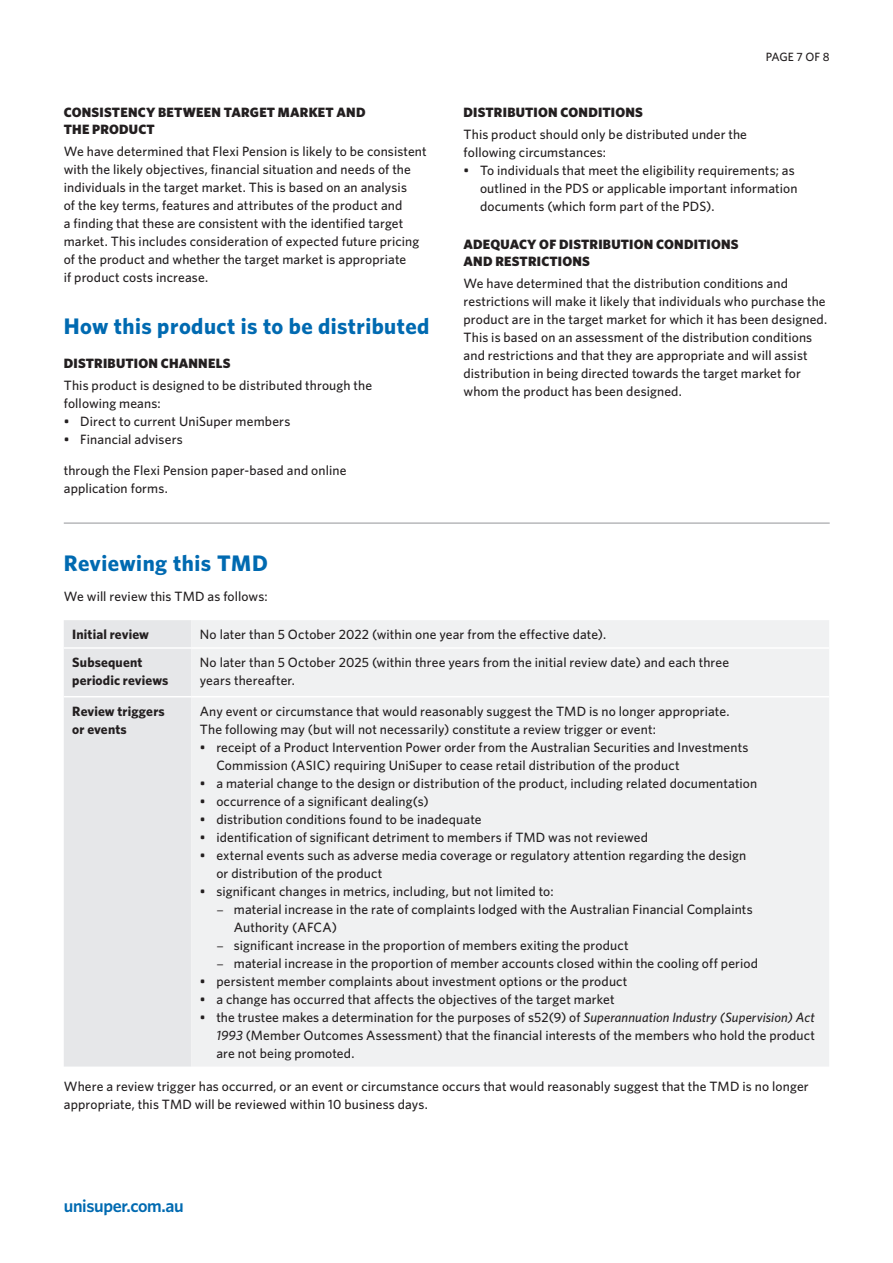
<style>
.page{position:relative;width:893px;height:1263px;background:#fff}
.page>*{position:absolute;margin:0;border:0;box-sizing:border-box;transform-origin:0 0}
.t1{font:700 22.5px "Whitney";letter-spacing:.02em;color:#006ab1}
.t2{font:600 18px "Whitney";letter-spacing:-.02em;color:#006ab1}
.t3{font:500 13.5px/18px "Whitney";letter-spacing:.01em;color:#231f20}
.t4{font:900 13.5px/16.5px "Whitney";letter-spacing:.015em;color:#231f20}
.t5{font:700 13.5px/18px "Whitney";letter-spacing:.01em;color:#231f20}
.t6{font:500 12px "Whitney";letter-spacing:-.015em;color:#231f20}
.s1{font-family:"PF Handbook Pro";font-weight:400}
.s2{font-style:italic}
</style>
<div class="page">
<div style="left:64px;top:620px;width:127px;height:446px;background:#e6e7e9"></div>
<div style="left:191px;top:620px;width:638px;height:446px;background:#f0f1f2"></div>
<hr style="left:64px;top:647px;width:127px;height:2px;background:#fff">
<hr style="left:191px;top:647px;width:638px;height:2px;background:#fff">
<hr style="left:64px;top:696px;width:127px;height:1px;background:#fff">
<hr style="left:191px;top:696px;width:638px;height:1px;background:#fff">
<hr style="left:64px;top:523px;width:766px;height:1px;background:#939598">
<p class="t4" style="left:64px;top:104px;width:303px">CONSISTENCY BETWEEN TARGET MARKET AND<br>THE PRODUCT</p>
<p class="t3" style="left:64px;top:142px;width:364px">We have determined that Flexi Pension is likely to be consistent with the likely objectives, financial situation and needs of the individuals in the target market. This is based on an analysis<br>of the key terms, features and attributes of the product and<br>a finding that these are consistent with the identified target market. This includes consideration of expected future pricing of the product and whether the target market is appropriate<br>if product costs increase.</p>
<h1 class="t1" style="left:64px;top:311px;width:367px">How this product is to be distributed</h1>
<p class="t4" style="left:64px;top:355px;width:168px">DISTRIBUTION CHANNELS</p>
<p class="t3" style="left:64px;top:376px;width:310px">This product is designed to be distributed through the following means:</p>
<p class="t3" style="left:64px;top:412px;width:228px">• Direct to current UniSuper members</p>
<p class="t3" style="left:64px;top:430px;width:120px">• Financial advisers</p>
<p class="t3" style="left:64px;top:461px;width:284px">through the Flexi Pension paper-based and online application forms.</p>
<p class="t6" style="left:766px;top:49px;width:65px">PAGE 7 OF 8</p>
<p class="t4" style="left:463px;top:104px;width:181px">DISTRIBUTION CONDITIONS</p>
<p class="t3" style="left:463px;top:125px;width:285px">This product should only be distributed under the following circumstances:</p>
<p class="t3" style="left:480px;top:161px;width:319px;text-indent:-16px">• To individuals that meet the eligibility requirements; as outlined in the PDS or applicable important information documents (which form part of the PDS).</p>
<p class="t4" style="left:463px;top:236px;width:277px">ADEQUACY OF DISTRIBUTION CONDITIONS<br>AND RESTRICTIONS</p>
<p class="t3" style="left:463px;top:274px;width:365px">We have determined that the distribution conditions and restrictions will make it likely that individuals who purchase the product are in the target market for which it has been designed.<br>This is based on an assessment of the distribution conditions and restrictions and that they are appropriate and will assist distribution in being directed towards the target market for whom the product has been designed.</p>
<h1 class="t1" style="left:64px;top:548px;width:206px">Reviewing this TMD</h1>
<p class="t3" style="left:64px;top:587px;width:205px">We will review this TMD as follows:</p>
<p class="t5" style="left:72px;top:625px;width:78px">Initial review</p>
<p class="t3" style="left:200px;top:626px;width:408px">No later than 5 October 2022 (within one year from the effective date).</p>
<p class="t5" style="left:72px;top:653px;width:98px">Subsequent periodic reviews</p>
<p class="t3" style="left:200px;top:653px;width:531px">No later than 5 October 2025 (within three years from the initial review date) and each three years thereafter.</p>
<p class="t5" style="left:72px;top:702px;width:94px">Review triggers or events</p>
<p class="t3" style="left:200px;top:702px;width:531px">Any event or circumstance that would reasonably suggest the TMD is no longer appropriate.<br>The following may (but will not necessarily) constitute a review trigger or event:</p>
<p class="t3" style="left:216px;top:738px;width:534px;text-indent:-16px">• receipt of a Product Intervention Power order from the Australian Securities and Investments<br>Commission (ASIC) requiring UniSuper to cease retail distribution of the product</p>
<p class="t3" style="left:200px;top:774px;width:559px">• a material change to the design or distribution of the product, including related documentation</p>
<p class="t3" style="left:200px;top:792px;width:230px">• occurrence of a significant dealing(s)</p>
<p class="t3" style="left:200px;top:810px;width:283px">• distribution conditions found to be inadequate</p>
<p class="t3" style="left:200px;top:828px;width:450px">• identification of significant detriment to members if TMD was not reviewed</p>
<p class="t3" style="left:216px;top:846px;width:531px;text-indent:-16px">• external events such as adverse media coverage or regulatory attention regarding the design or distribution of the product</p>
<p class="t3" style="left:200px;top:882px;width:355px">• significant changes in metrics, including, but not limited to:</p>
<p class="t3" style="left:234px;top:900px;width:520px;text-indent:-17px"><span class="s1">–</span> material increase in the rate of complaints lodged with the Australian Financial Complaints<br>Authority (AFCA)</p>
<p class="t3" style="left:217px;top:936px;width:413px"><span class="s1">–</span> significant increase in the proportion of members exiting the product</p>
<p class="t3" style="left:217px;top:954px;width:543px"><span class="s1">–</span> material increase in the proportion of member accounts closed within the cooling off period</p>
<p class="t3" style="left:200px;top:972px;width:429px">• persistent member complaints about investment options or the product</p>
<p class="t3" style="left:200px;top:990px;width:416px">• a change has occurred that affects the objectives of the target market</p>
<p class="t3" style="left:216px;top:1008px;width:600px;text-align:justify;text-indent:-16px">• the trustee makes a determination for the purposes of s52(9) of <span class="s2">Superannuation Industry (Supervision) Act 1993</span> (Member Outcomes Assessment) that the financial interests of the members who hold the product are not being promoted.</p>
<p class="t3" style="left:64px;top:1077px;width:746px">Where a review trigger has occurred, or an event or circumstance occurs that would reasonably suggest that the TMD is no longer appropriate, this TMD will be reviewed within 10 business days.</p>
<h2 class="t2" style="left:64px;top:1194px;width:122px">unisuper.com.au</h2>
</div>
